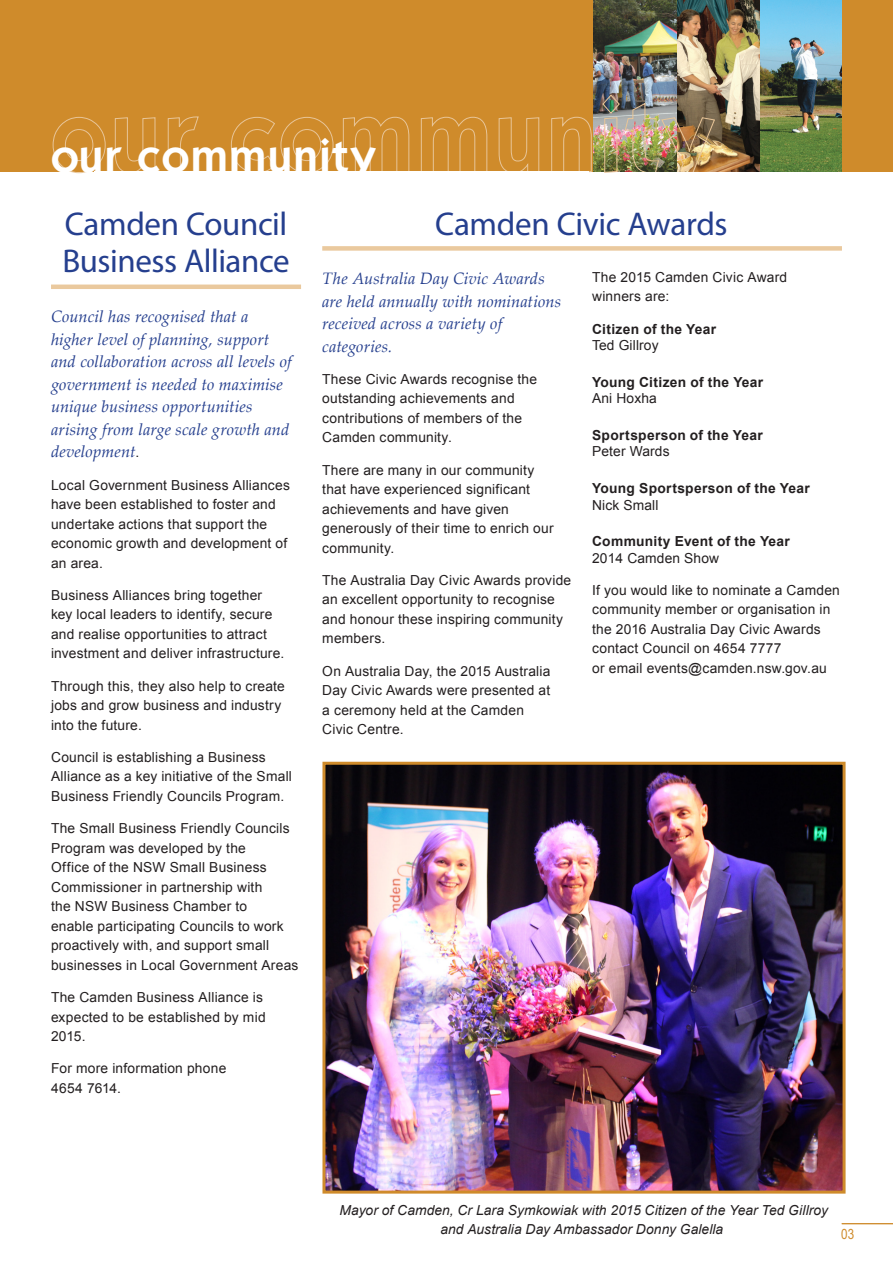
<style>
.page{position:relative;width:893px;height:1263px;background:#fff}
.page>*{position:absolute;margin:0;border:0;box-sizing:border-box;transform-origin:0 0}
.t1{font:600 46.5px "Kabel IT Cby BT";letter-spacing:.04em;color:#fff}
.Main_Heading{font:33px "Myriad Pro";letter-spacing:-.015em;color:#253f8e}
.blue_intro{font:italic 16.5px/22.5px "Palatino Linotype";letter-spacing:.005em;color:#253f8e}
.t2{font:14.25px "Arial Narrow";color:#cf8b2b}
.body{font:13.8px/19.5px "Arial";letter-spacing:.015em;color:#231f20}
.Body_Bold{font:700 13.8px/16.5px "Arial";letter-spacing:.02em;color:#231f20}
.body-2{font:italic 13.8px/19.5px "Arial";letter-spacing:.005em;color:#231f20;text-align:center}
.s1{font-family:"Arial";font-style:normal;font-size:13.8px;color:#231f20}
.s2{font-weight:400}
</style>
<div class="page">
<div style="left:0;top:0;width:893px;height:172px;background:#cf8b2b"></div>
<img style="left:593px;top:0;width:249px;height:172px">
<svg style="left:52px;top:117px;width:54px;height:56px"></svg>
<svg style="left:115px;top:117px;width:41px;height:55px"></svg>
<svg style="left:167px;top:116px;width:32px;height:56px"></svg>
<svg style="left:231px;top:117px;width:103px;height:55px"></svg>
<svg style="left:343px;top:116px;width:67px;height:56px"></svg>
<svg style="left:421px;top:116px;width:67px;height:56px"></svg>
<svg style="left:498px;top:117px;width:42px;height:55px"></svg>
<svg style="left:551px;top:116px;width:41px;height:57px"></svg>
<img style="left:602px;top:94px;width:113px;height:79px">
<div style="left:94px;top:172px;width:495px;height:14px;background:#fff"></div>
<div style="left:635px;top:172px;width:68px;height:28px;background:#fff"></div>
<div style="left:322px;top:246px;width:520px;height:5px;background:#eac99e"></div>
<hr style="left:51px;top:285px;width:250px;height:4px;background:#eac99e">
<hr style="left:842px;top:1223px;width:51px;height:1px;background:#cf8b2b">
<img style="left:326px;top:766px;width:516px;height:423px">
<div style="left:322px;top:762px;width:524px;height:431px;border:3px solid #cf8b2b"></div>
<h1 class="t1" style="left:51px;top:127px;width:325px">our community</h1>
<p class="Main_Heading" style="left:65px;top:203px;width:224px">Camden Council</p>
<p class="Main_Heading" style="left:62px;top:241px;width:229px">Business Alliance</p>
<p class="blue_intro" style="left:51px;top:305px;width:242px">Council has recognised that a higher level of planning, support and collaboration across all levels of government is needed to maximise unique business opportunities arising from large scale growth and development<span class="s1">.</span></p>
<p class="body" style="left:51px;top:475px;width:241px">Local Government Business Alliances have been established to foster and undertake actions that support the economic growth and development of an area.</p>
<p class="body" style="left:51px;top:585px;width:235px">Business Alliances bring together key local leaders to identify, secure and realise opportunities to attract investment and deliver infrastructure.</p>
<p class="body" style="left:51px;top:676px;width:235px">Through this, they also help to create jobs and grow business and industry into the future.</p>
<p class="body" style="left:51px;top:747px;width:242px">Council is establishing a Business<br>Alliance as a key initiative of the Small<br>Business Friendly Councils Program.</p>
<p class="body" style="left:51px;top:819px;width:249px">The Small Business Friendly Councils Program was developed by the<br>Office of the NSW Small Business Commissioner in partnership with<br>the NSW Business Chamber to<br>enable participating Councils to work proactively with, and support small businesses in Local Government Areas</p>
<p class="body" style="left:51px;top:987px;width:216px">The Camden Business Alliance is expected to be established by mid<br>2015.</p>
<p class="body" style="left:51px;top:1059px;width:177px">For more information phone<br>4654 7614.</p>
<p class="Main_Heading" style="left:435px;top:203px;width:294px">Camden Civic Awards</p>
<p class="blue_intro" style="left:322px;top:266px;width:240px">The Australia Day Civic Awards are held annually with nominations received across a variety of categories.</p>
<p class="body" style="left:322px;top:369px;width:216px">These Civic Awards recognise the outstanding achievements and contributions of members of the<br>Camden community.</p>
<p class="body" style="left:322px;top:460px;width:233px">There are many in our community that have experienced significant achievements and have given generously of their time to enrich our community.</p>
<p class="body" style="left:322px;top:570px;width:251px">The Australia Day Civic Awards provide an excellent opportunity to recognise and honour these inspiring community members.</p>
<p class="body" style="left:322px;top:661px;width:230px">On Australia Day, the 2015 Australia<br>Day Civic Awards were presented at a ceremony held at the Camden<br>Civic Centre.</p>
<p class="body" style="left:592px;top:267px;width:197px">The 2015 Camden Civic Award</p>
<p class="body" style="left:592px;top:287px;width:79px">winners are:</p>
<p class="Body_Bold" style="left:592px;top:321px;width:126px">Citizen of the Year<br><span class="s2">Ted Gillroy</span></p>
<p class="Body_Bold" style="left:592px;top:374px;width:173px">Young Citizen of the Year<br><span class="s2">Ani Hoxha</span></p>
<p class="Body_Bold" style="left:592px;top:427px;width:172px">Sportsperson of the Year<br><span class="s2">Peter Wards</span></p>
<p class="Body_Bold" style="left:592px;top:480px;width:219px">Young Sportsperson of the Year<br><span class="s2">Nick Small</span></p>
<p class="Body_Bold" style="left:592px;top:533px;width:199px">Community Event of the Year<br><span class="s2">2014 Camden Show</span></p>
<p class="body" style="left:592px;top:580px;width:249px">If you would like to nominate a Camden community member or organisation in the 2016 Australia Day Civic Awards contact Council on 4654 7777</p>
<p class="body" style="left:592px;top:658px;width:236px">or email events@camden.nsw.gov.au</p>
<p class="body-2" style="left:340px;top:1200px;width:490px">Mayor of Camden, Cr Lara Symkowiak with 2015 Citizen of the Year Ted Gillroy and Australia Day Ambassador Donny Galella</p>
<p class="t2" style="left:841px;top:1225px;width:15px">03</p>
</div>
